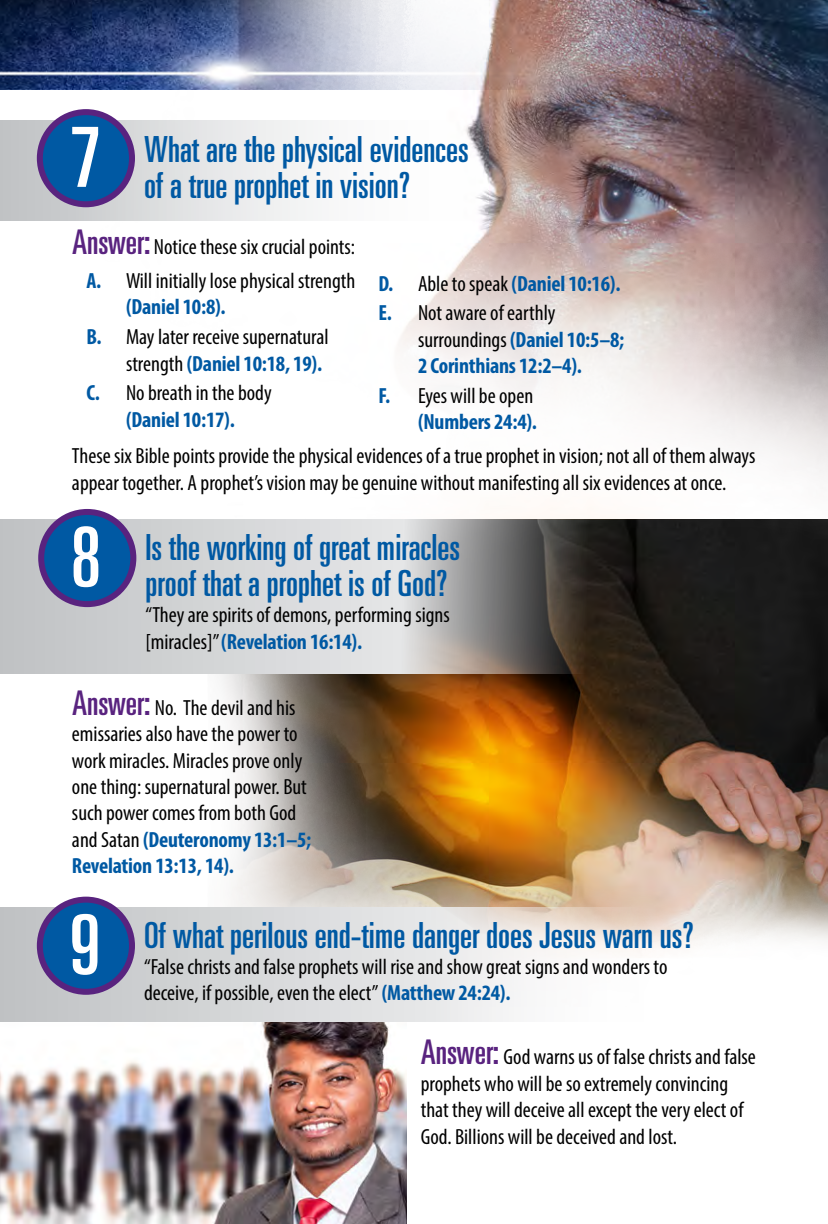
<style>
.page{position:relative;width:828px;height:1224px;background:#fff}
.page>*{position:absolute;margin:0;border:0;box-sizing:border-box;transform-origin:0 0}
.Question_Header{font:ultra-condensed 83px "Univers";color:#fff}
.Question_Header-2{font:ultra-condensed 36px/36px "Univers";color:#0059a3}
.Answer_Copy{font:condensed 22px/26.4px "Myriad Pro";color:#000}
.Answer_Copy-2{font:700 condensed 22px/26.4px "Myriad Pro";letter-spacing:-.01em;color:#0059a3}
.s1{font-family:"Univers";font-stretch:ultra-condensed;font-size:34px;color:#59237f}
.s2{font-weight:700;color:#0059a3}
.s3{font-weight:400;color:#000}
</style>
<div class="page">
<img style="left:0;top:1022px;width:406px;height:202px">
<img style="left:0;top:90px;width:828px;height:859px">
<svg style="left:0;top:908px;width:644px;height:114px"></svg>
<img style="left:0;top:0;width:828px;height:90px">
<div style="left:0;top:120px;width:480px;height:100px;background:linear-gradient(to right,#bebdc4,#fff)"></div>
<div style="left:40px;top:112px;width:92px;height:92px;background:#0059a3;border-radius:50%"></div>
<div style="left:37px;top:109px;width:98px;height:98px;border:6px solid #59237f;border-radius:50%"></div>
<div style="left:40px;top:900px;width:92px;height:92px;background:#0059a3;border-radius:50%"></div>
<div style="left:37px;top:897px;width:98px;height:98px;border:6px solid #59237f;border-radius:50%"></div>
<svg style="left:827px;top:119px;width:1px;height:112px"></svg>
<svg style="left:0;top:520px;width:626px;height:153px"></svg>
<div style="left:41px;top:512px;width:92px;height:92px;background:#0059a3;border-radius:50%"></div>
<div style="left:38px;top:509px;width:98px;height:98px;border:6px solid #59237f;border-radius:50%"></div>
<svg style="left:827px;top:331px;width:1px;height:106px"></svg>
<p class="Question_Header" style="left:70px;top:110px;width:32px">7</p>
<p class="Question_Header-2" style="left:144px;top:131px;width:326px">What are the physical evidences</p>
<p class="Question_Header-2" style="left:144px;top:167px;width:268px">of a true prophet in vision?</p>
<p class="Answer_Copy" style="left:72px;top:234px;width:285px"><span class="s1">Answer:</span> Notice these six crucial points:</p>
<p class="Answer_Copy" style="left:126px;top:267px;width:231px;text-indent:-40px"><span class="s2">A.</span> Will initially lose physical strength <span class="s2">(Daniel 10:8).</span></p>
<p class="Answer_Copy" style="left:126px;top:323px;width:204px;text-indent:-40px"><span class="s2">B.</span> May later receive supernatural strength <span class="s2">(Daniel 10:18, 19).</span></p>
<p class="Answer_Copy" style="left:86px;top:379px;width:187px;text-align:center"><span class="s2">C.</span> No breath in the body <span class="s2">(Daniel 10:17).</span></p>
<p class="Answer_Copy-2" style="left:378px;top:270px;width:244px">D. <span class="s3">Able to speak</span> (Daniel 10:16).</p>
<p class="Answer_Copy-2" style="left:418px;top:299px;width:208px;text-indent:-40px">E. <span class="s3">Not aware of earthly surroundings</span> (Daniel 10:5–8;<br>2 Corinthians 12:2–4).</p>
<p class="Answer_Copy-2" style="left:378px;top:382px;width:160px;text-align:right">F. <span class="s3">Eyes will be open </span>(Numbers 24:4).</p>
<p class="Answer_Copy" style="left:72px;top:443px;width:685px">These six Bible points provide the physical evidences of a true prophet in vision; not all of them always appear together. A prophet’s vision may be genuine without manifesting all six evidences at once.</p>
<p class="Question_Header" style="left:71px;top:510px;width:32px">8</p>
<p class="Question_Header-2" style="left:145px;top:529px;width:316px">Is the working of great miracles proof that a prophet is of God?</p>
<p class="Answer_Copy" style="left:145px;top:602px;width:306px">“They are spirits of demons, performing signs [miracles]” <span class="s2">(Revelation 16:14).</span></p>
<p class="Answer_Copy" style="left:72px;top:694px;width:241px"><span class="s1">Answer:</span> No. The devil and his emissaries also have the power to work miracles. Miracles prove only one thing: supernatural power. But such power comes from both God and Satan <span class="s2">(Deuteronomy 13:1–5;<br>Revelation 13:13, 14).</span></p>
<p class="Question_Header" style="left:69px;top:898px;width:32px">9</p>
<p class="Question_Header-2" style="left:144px;top:917px;width:551px">Of what perilous end-time danger does Jesus warn us?</p>
<p class="Answer_Copy" style="left:144px;top:953px;width:525px">“False christs and false prophets will rise and show great signs and wonders to deceive, if possible, even the elect” <span class="s2">(Matthew 24:24).</span></p>
<p class="Answer_Copy" style="left:421px;top:1044px;width:337px"><span class="s1">Answer:</span> God warns us of false christs and false prophets who will be so extremely convincing that they will deceive all except the very elect of God. Billions will be deceived and lost.</p>
</div>
